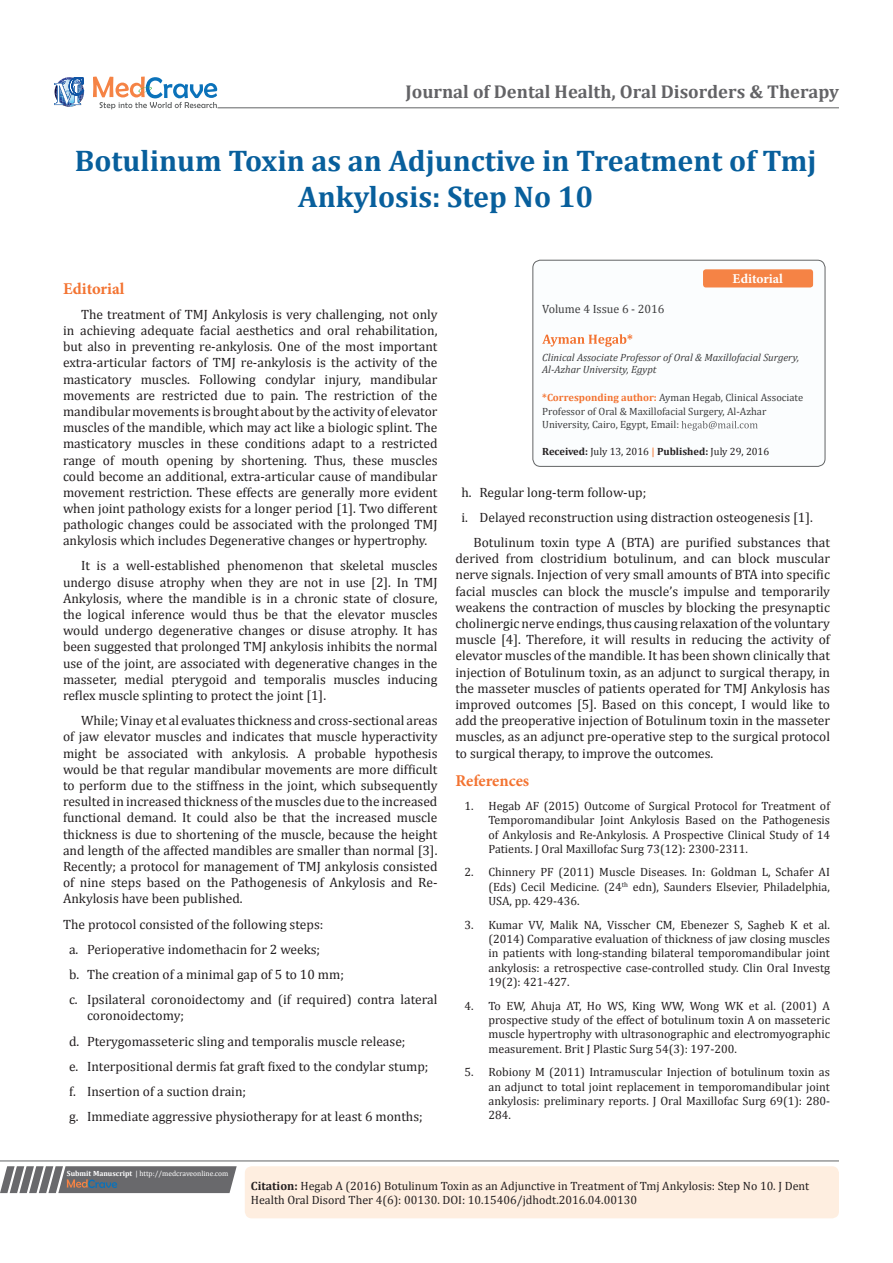
<style>
.page{position:relative;width:893px;height:1263px;background:#fff}
.page>*{position:absolute;margin:0;border:0;box-sizing:border-box;transform-origin:0 0}
.t1{font:700 30px/36px "Cambria";color:#085f9c;text-align:center}
.t2{font:700 18.6px "Cambria";color:#636366}
.t3{font:700 16.5px "Minion Pro";letter-spacing:-.005em;color:#f37331}
.t4{font:13.5px/16.2px "Cambria";color:#231f20;text-align:justify}
.t5{font:700 13.5px "Minion Pro";color:#fff}
.Citation{font:12px/14.4px "Cambria";color:#231f20;text-align:justify}
.t6{font:12px "Cambria";color:#3e3e3f}
.t7{font:10.5px/13.5px "Cambria";color:#3e3e3f}
.t8{font:italic 10.5px/12.6px "Cambria";color:#3e3e3f}
.t9{font:10.5px "Cambria";color:#231f20}
.t10{font:7.5px "Cambria";color:#fff}
.s1{font-weight:700;color:#f37331}
.s2{font-weight:700}
.s3{font-weight:700;color:#f58345}
</style>
<div class="page">
<svg style="left:54px;top:77px;width:30px;height:30px"></svg>
<svg style="left:93px;top:77px;width:124px;height:32px"></svg>
<svg style="left:0;top:1166px;width:237px;height:27px;background:#78787a"></svg>
<hr style="left:0;top:1161px;width:839px;height:1px;background:#626465">
<hr style="left:218px;top:108px;width:621px;height:1px;background:#626465">
<div style="left:533px;top:260px;width:292px;height:206px;background:#fbfdfe;border-radius:8px"></div>
<svg style="left:542px;top:334px;width:90px;height:13px"></svg>
<svg style="left:681px;top:421px;width:77px;height:10px"></svg>
<div style="left:532px;top:260px;width:293px;height:207px;border:1px solid #626465;border-radius:8px"></div>
<div style="left:703px;top:269px;width:110px;height:18px;background:#f58345;border-radius:3px"></div>
<div style="left:245px;top:1166px;width:594px;height:52px;background:#feeee0;border-radius:7px"></div>
<p class="t2" style="left:405px;top:79px;width:435px">Journal of Dental Health, Oral Disorders &amp; Therapy</p>
<p class="t1" style="left:75px;top:142px;width:743px">Botulinum Toxin as an Adjunctive in Treatment of Tmj<br>Ankylosis: Step No 10</p>
<p class="t3" style="left:63px;top:277px;width:63px">Editorial</p>
<p class="t4" style="left:63px;top:306px;width:376px;text-indent:18px">The treatment of TMJ Ankylosis is very challenging, not only in achieving adequate facial aesthetics and oral rehabilitation, but also in preventing re-ankylosis. One of the most important extra-articular factors of TMJ re-ankylosis is the activity of the masticatory muscles. Following condylar injury, mandibular movements are restricted due to pain. The restriction of the mandibular movements is brought about by the activity of elevator muscles of the mandible, which may act like a biologic splint. The masticatory muscles in these conditions adapt to a restricted range of mouth opening by shortening. Thus, these muscles could become an additional, extra-articular cause of mandibular</p>
<p class="t4" style="left:63px;top:484px;width:376px">movement restriction. These effects are generally more evident when joint pathology exists for a longer period [1]. Two different pathologic changes could be associated with the prolonged TMJ ankylosis which includes Degenerative changes or hypertrophy.</p>
<p class="t4" style="left:63px;top:558px;width:376px;text-indent:18px">It is a well-established phenomenon that skeletal muscles undergo disuse atrophy when they are not in use [2]. In TMJ Ankylosis, where the mandible is in a chronic state of closure, the logical inference would thus be that the elevator muscles would undergo degenerative changes or disuse atrophy. It has been suggested that prolonged TMJ ankylosis inhibits the normal use of the joint, are associated with degenerative changes in the masseter, medial pterygoid and temporalis muscles inducing reflex muscle splinting to protect the joint [1].</p>
<p class="t4" style="left:63px;top:712px;width:376px;text-indent:18px">While; Vinay et al evaluates thickness and cross-sectional areas of jaw elevator muscles and indicates that muscle hyperactivity might be associated with ankylosis. A probable hypothesis would be that regular mandibular movements are more difficult to perform due to the stiffness in the joint, which subsequently resulted in increased thickness of the muscles due to the increased functional demand. It could also be that the increased muscle thickness is due to shortening of the muscle, because the height and length of the affected mandibles are smaller than normal [3].<br>Recently; a protocol for management of TMJ ankylosis consisted of nine steps based on the Pathogenesis of Ankylosis and Re-Ankylosis have been published.</p>
<p class="t4" style="left:63px;top:916px;width:262px">The protocol consisted of the following steps:</p>
<p class="t4" style="left:69px;top:941px;width:253px">a. Perioperative indomethacin for 2 weeks;</p>
<p class="t4" style="left:69px;top:966px;width:276px">b. The creation of a minimal gap of 5 to 10 mm;</p>
<p class="t4" style="left:87px;top:991px;width:352px;text-indent:-18px">c. Ipsilateral coronoidectomy and (if required) contra lateral coronoidectomy;</p>
<p class="t4" style="left:69px;top:1033px;width:338px">d. Pterygomasseteric sling and temporalis muscle release;</p>
<p class="t4" style="left:69px;top:1058px;width:361px">e. Interpositional dermis fat graft fixed to the condylar stump;</p>
<p class="t4" style="left:69px;top:1083px;width:179px">f. Insertion of a suction drain;</p>
<p class="t4" style="left:69px;top:1108px;width:355px">g. Immediate aggressive physiotherapy for at least 6 months;</p>
<p class="t6" style="left:542px;top:302px;width:124px">Volume 4 Issue 6 - 2016</p>
<p class="t5" style="left:733px;top:269px;width:52px">Editorial</p>
<p class="t8" style="left:542px;top:350px;width:258px">Clinical Associate Professor of Oral &amp; Maxillofacial Surgery,<br>Al-Azhar University, Egypt</p>
<p class="t7" style="left:542px;top:391px;width:262px"><span class="s1">*Corresponding author:</span> Ayman Hegab, Clinical Associate<br>Professor of Oral &amp; Maxillofacial Surgery, Al-Azhar<br>University, Cairo, Egypt, Email:</p>
<p class="t9" style="left:542px;top:446px;width:229px"><span class="s2">Received:</span> July 13, 2016 <span class="s3">|</span> <span class="s2">Published:</span> July 29, 2016</p>
<p class="t4" style="left:461px;top:484px;width:186px">h. Regular long-term follow-up;</p>
<p class="t4" style="left:461px;top:509px;width:353px">i. Delayed reconstruction using distraction osteogenesis [1].</p>
<p class="t4" style="left:455px;top:534px;width:376px;text-indent:18px">Botulinum toxin type A (BTA) are purified substances that derived from clostridium botulinum, and can block muscular nerve signals. Injection of very small amounts of BTA into specific facial muscles can block the muscle’s impulse and temporarily weakens the contraction of muscles by blocking the presynaptic cholinergic nerve endings, thus causing relaxation of the voluntary muscle [4]. Therefore, it will results in reducing the activity of elevator muscles of the mandible. It has been shown clinically that injection of Botulinum toxin, as an adjunct to surgical therapy, in the masseter muscles of patients operated for TMJ Ankylosis has improved outcomes [5]. Based on this concept, I would like to add the preoperative injection of Botulinum toxin in the masseter muscles, as an adjunct pre-operative step to the surgical protocol to surgical therapy, to improve the outcomes.</p>
<p class="t3" style="left:455px;top:769px;width:75px">References</p>
<p class="Citation" style="left:488px;top:798px;width:343px;text-indent:-24px">1. Hegab AF (2015) Outcome of Surgical Protocol for Treatment of Temporomandibular Joint Ankylosis Based on the Pathogenesis of Ankylosis and Re-Ankylosis. A Prospective Clinical Study of 14<br>Patients. J Oral Maxillofac Surg 73(12): 2300-2311.</p>
<p class="Citation" style="left:488px;top:865px;width:343px;text-indent:-24px">2. Chinnery PF (2011) Muscle Diseases. In: Goldman L, Schafer AI (Eds) Cecil Medicine. (24<sup>th</sup> edn), Saunders Elsevier, Philadelphia, USA, pp. 429-436.</p>
<p class="Citation" style="left:488px;top:917px;width:343px;text-indent:-24px">3. Kumar VV, Malik NA, Visscher CM, Ebenezer S, Sagheb K et al. (2014) Comparative evaluation of thickness of jaw closing muscles in patients with long-standing bilateral temporomandibular joint ankylosis: a retrospective case-controlled study. Clin Oral Investg 19(2): 421-427.</p>
<p class="Citation" style="left:488px;top:998px;width:343px;text-indent:-24px">4. To EW, Ahuja AT, Ho WS, King WW, Wong WK et al. (2001) A prospective study of the effect of botulinum toxin A on masseteric muscle hypertrophy with ultrasonographic and electromyographic measurement. Brit J Plastic Surg 54(3): 197-200.</p>
<p class="Citation" style="left:488px;top:1065px;width:343px;text-indent:-24px">5. Robiony M (2011) Intramuscular Injection of botulinum toxin as an adjunct to total joint replacement in temporomandibular joint ankylosis: preliminary reports. J Oral Maxillofac Surg 69(1): 280- 284.</p>
<p class="t10" style="left:67px;top:1169px;width:163px"><span class="s2">Submit Manuscript</span> | http://medcraveonline.com</p>
<p class="Citation" style="left:251px;top:1178px;width:560px"><span class="s2">Citation:</span> Hegab A (2016) Botulinum Toxin as an Adjunctive in Treatment of Tmj Ankylosis: Step No 10. J Dent<br>Health Oral Disord Ther 4(6): 00130. DOI: 10.15406/jdhodt.2016.04.00130</p>
</div>
